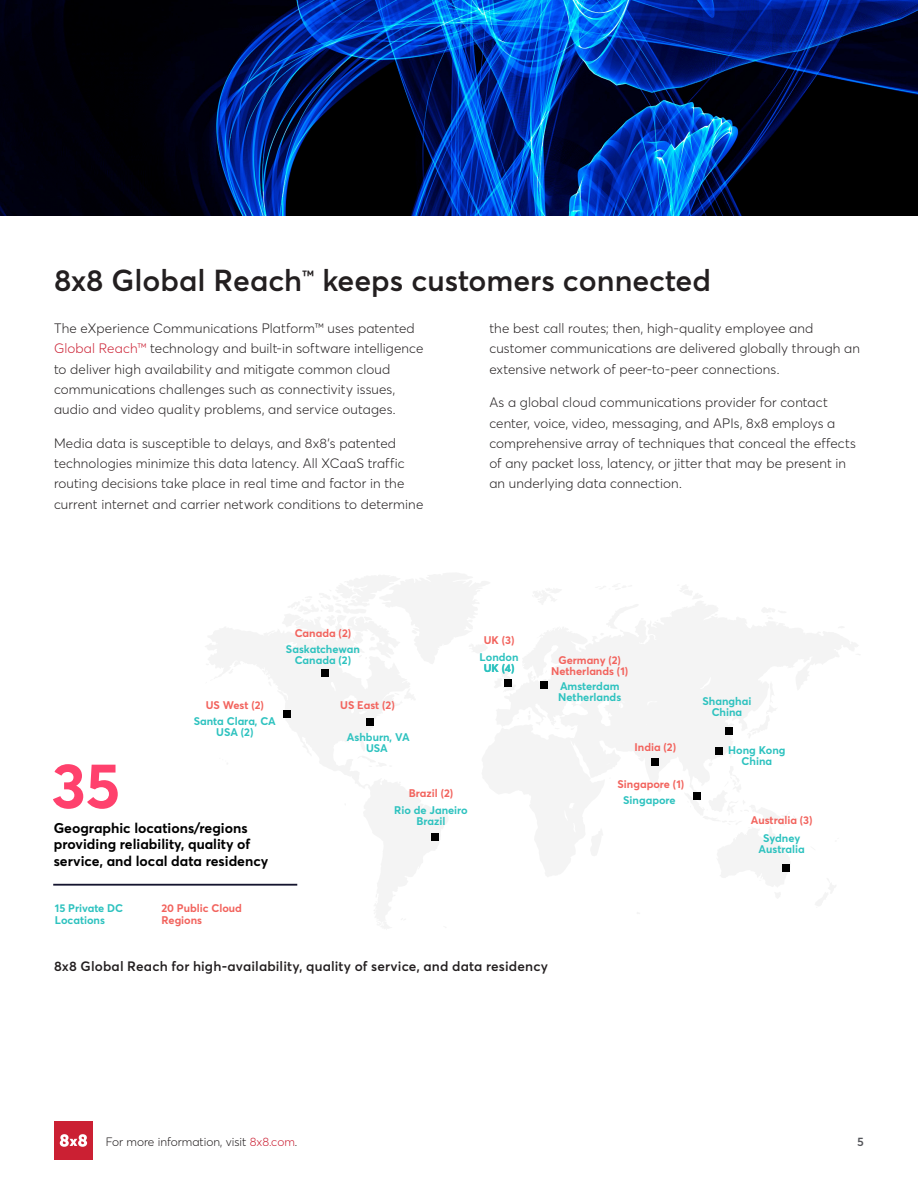
<style>
.page{position:relative;width:918px;height:1188px;background:#fff}
.page>*{position:absolute;margin:0;border:0;box-sizing:border-box;transform-origin:0 0}
.t1{font:700 63.45px "Averta";color:#ff416d}
.Subhead_Level_1_new{font:600 30px "Averta";color:#231f20}
.t2{font:700 14.1px/16.8px "Averta";color:#000}
.Body{font:300 13.5px/20.2px "Averta";letter-spacing:.01em;color:#231f20}
.Body-2{font:600 13.5px "Averta";letter-spacing:.01em;color:#231f20}
.t3{font:300 12px "Averta";color:#231f20}
.t4{font:600 12px "Averta";color:#54555a}
.t5{font:700 10.95px/10.9px "Averta";color:#2dc2bf;text-align:center}
.t6{font:700 10.95px/12.1px "Averta";color:#f2635d}
.s1{color:#cb2033}
</style>
<div class="page">
<img style="left:0;top:0;width:918px;height:216px">
<svg style="left:205px;top:627px;width:243px;height:301px"></svg>
<svg style="left:401px;top:918px;width:5px;height:3px"></svg>
<svg style="left:268px;top:682px;width:4px;height:4px"></svg>
<svg style="left:229px;top:669px;width:5px;height:5px"></svg>
<svg style="left:219px;top:758px;width:9px;height:7px"></svg>
<svg style="left:205px;top:679px;width:8px;height:5px"></svg>
<svg style="left:282px;top:573px;width:207px;height:128px"></svg>
<svg style="left:533px;top:588px;width:28px;height:13px"></svg>
<svg style="left:600px;top:585px;width:32px;height:5px"></svg>
<svg style="left:681px;top:585px;width:22px;height:14px"></svg>
<svg style="left:481px;top:601px;width:378px;height:276px"></svg>
<svg style="left:747px;top:681px;width:31px;height:58px"></svg>
<svg style="left:838px;top:626px;width:7px;height:2px"></svg>
<svg style="left:357px;top:751px;width:35px;height:16px"></svg>
<svg style="left:684px;top:752px;width:155px;height:154px"></svg>
<svg style="left:528px;top:710px;width:13px;height:15px"></svg>
<div style="left:283px;top:710px;width:7px;height:7px;background:#000"></div>
<div style="left:505px;top:679px;width:7px;height:7px;background:#000"></div>
<div style="left:431px;top:834px;width:7px;height:7px;background:#000"></div>
<div style="left:782px;top:864px;width:7px;height:7px;background:#000"></div>
<div style="left:694px;top:793px;width:7px;height:7px;background:#000"></div>
<div style="left:715px;top:748px;width:7px;height:7px;background:#000"></div>
<div style="left:726px;top:727px;width:7px;height:7px;background:#000"></div>
<div style="left:367px;top:718px;width:7px;height:7px;background:#000"></div>
<div style="left:540px;top:681px;width:8px;height:7px;background:#000"></div>
<div style="left:322px;top:670px;width:7px;height:7px;background:#000"></div>
<hr style="left:53px;top:884px;width:244px;height:2px;background:#15152f">
<div style="left:652px;top:759px;width:7px;height:7px;background:#000"></div>
<div style="left:54px;top:1121px;width:39px;height:39px;background:#cb2033"></div>
<svg style="left:60px;top:1134px;width:27px;height:13px"></svg>
<p class="Subhead_Level_1_new" style="left:54px;top:260px;width:659px">8x8 Global Reach<sup>™</sup> keeps customers connected</p>
<p class="Body" style="left:54px;top:318px;width:371px">The eXperience Communications Platform™ uses patented <span class="s1">Global Reach™</span> technology and built-in software intelligence to deliver high availability and mitigate common cloud communications challenges such as connectivity issues, audio and video quality problems, and service outages.</p>
<p class="Body" style="left:54px;top:433px;width:371px">Media data is susceptible to delays, and 8x8’s patented technologies minimize this data latency. All XCaaS traffic routing decisions take place in real time and factor in the current internet and carrier network conditions to determine</p>
<p class="Body" style="left:489px;top:318px;width:372px">the best call routes; then, high-quality employee and customer communications are delivered globally through an extensive network of peer-to-peer connections.</p>
<p class="Body" style="left:489px;top:392px;width:368px">As a global cloud communications provider for contact center, voice, video, messaging, and APIs, 8x8 employs a comprehensive array of techniques that conceal the effects of any packet loss, latency, or jitter that may be present in an underlying data connection.</p>
<p class="t6" style="left:295px;top:627px;width:58px">Canada (2)</p>
<p class="t5" style="left:286px;top:643px;width:75px">Saskatchewan<br>Canada (2)</p>
<p class="t6" style="left:206px;top:698px;width:60px">US West (2)</p>
<p class="t6" style="left:340px;top:699px;width:56px">US East (2)</p>
<p class="t6" style="left:484px;top:634px;width:32px">UK (3)</p>
<p class="t5" style="left:480px;top:651px;width:40px">London<br>UK (4)</p>
<p class="t6" style="left:551px;top:654px;width:79px;line-height:10.9px;text-align:center">Germany (2)<br>Netherlands (1)</p>
<p class="t5" style="left:558px;top:680px;width:64px;text-align:left">Amsterdam<br>Netherlands</p>
<p class="t1" style="left:52px;top:741px;width:70px">35</p>
<p class="t5" style="left:194px;top:715px;width:84px">Santa Clara, CA<br>USA (2)</p>
<p class="t2" style="left:54px;top:819px;width:216px">Geographic locations/regions providing reliability, quality of service, and local data residency</p>
<p class="t5" style="left:55px;top:901px;width:70px;line-height:12.1px;text-align:left">15 Private DC<br>Locations</p>
<p class="t6" style="left:161px;top:901px;width:82px">20 Public Cloud<br>Regions</p>
<p class="t5" style="left:347px;top:731px;width:64px">Ashburn, VA<br>USA</p>
<p class="t6" style="left:634px;top:740px;width:43px">India (2)</p>
<p class="t6" style="left:409px;top:787px;width:46px">Brazil (2)</p>
<p class="t5" style="left:394px;top:804px;width:75px">Rio de Janeiro<br>Brazil</p>
<p class="t6" style="left:618px;top:777px;width:68px">Singapore (1)</p>
<p class="t5" style="left:623px;top:794px;width:54px">Singapore</p>
<p class="Body-2" style="left:54px;top:957px;width:495px">8x8 Global Reach for high-availability, quality of service, and data residency</p>
<p class="t5" style="left:703px;top:695px;width:50px">Shanghai<br>China</p>
<p class="t5" style="left:728px;top:744px;width:59px">Hong Kong<br>China</p>
<p class="t6" style="left:751px;top:814px;width:63px">Australia (3)</p>
<p class="t5" style="left:759px;top:832px;width:48px">Sydney<br>Australia</p>
<p class="t3" style="left:106px;top:1133px;width:193px">For more information, visit <span class="s1">8x8.com</span>.</p>
<p class="t4" style="left:857px;top:1133px;width:8px">5</p>
</div>
